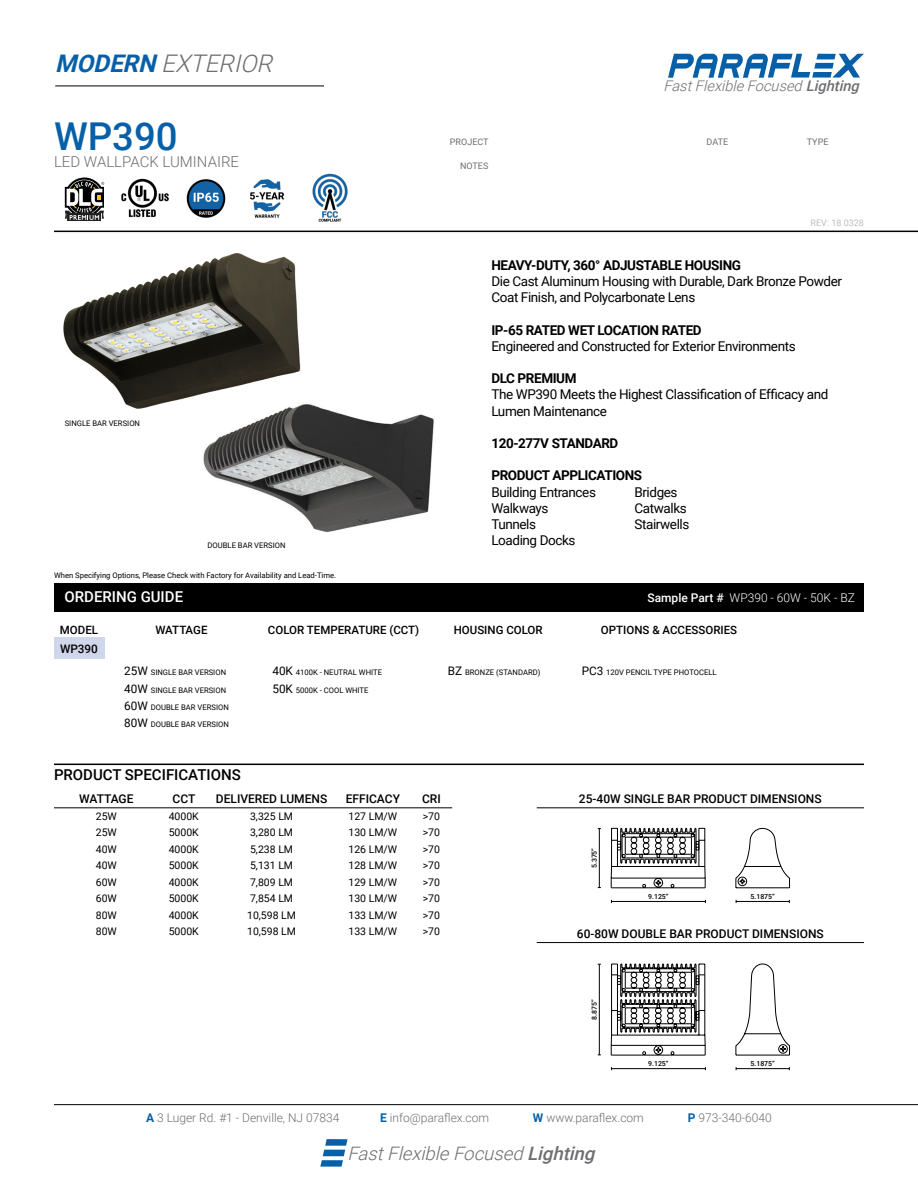
<style>
.page{position:relative;width:918px;height:1188px;background:#fff}
.page>*{position:absolute;margin:0;border:0;box-sizing:border-box;transform-origin:0 0}
.t1{font:500 38.4px "Roboto";color:#0760a7}
.t2{font:italic 300 24.3px "Roboto";color:#6d6e71}
.t3{font:italic 300 18.6px "Roboto";color:#6d6e71}
.t4{font:500 15px "Roboto";color:#000}
.t5{font:300 15px "Roboto";color:#6d6e71}
.t6{font:500 15px "Roboto";color:#fff}
.t7{font:italic 300 14.55px "Roboto";color:#6d6e71}
.t8{font:13.5px/16.2px "Roboto";letter-spacing:-.03em;color:#000}
.t9{font:700 13.5px "Roboto";letter-spacing:-.03em;color:#000}
.t10{font:500 12px "Roboto";color:#000}
.t11{font:300 12px "Roboto";color:#6d6e71}
.t12{font:300 12px "Roboto";color:#fff}
.t13{font:500 11.7px "Roboto";color:#000}
.t14{font:500 11.55px "Roboto";color:#000}
.t15{font:10.5px "Roboto";color:#000}
.t16{font:9px "Roboto";color:#6d6e71}
.t17{font:9px "Roboto";color:#bcbec0}
.t18{font:7.65px "Roboto";color:#000}
.t19{font:500 6.9px "Roboto";color:#000}
.s1{font-weight:700;color:#0760a7}
.s2{font-weight:500}
.s3{font-size:11.7px}
</style>
<div class="page">
<svg style="left:668px;top:54px;width:196px;height:24px"></svg>
<hr style="left:54px;top:231px;width:864px;height:1px;background:#000">
<hr style="left:54px;top:1104px;width:864px;height:1px;background:#000">
<svg style="left:320px;top:1139px;width:27px;height:28px"></svg>
<img style="left:63px;top:253px;width:238px;height:156px">
<div style="left:54px;top:583px;width:810px;height:29px;background:#000"></div>
<div style="left:54px;top:638px;width:50px;height:21px;background:#d1d7ea"></div>
<hr style="left:55px;top:86px;width:269px;height:1px;background:#000">
<hr style="left:54px;top:764px;width:810px;height:1px;background:#000">
<img style="left:121px;top:173px;width:227px;height:49px">
<hr style="left:54px;top:808px;width:398px;height:1px;background:#000">
<hr style="left:599px;top:829px;width:1px;height:59px;background:#000">
<hr style="left:599px;top:964px;width:1px;height:91px;background:#000">
<hr style="left:611px;top:1068px;width:94px;height:1px;background:#000">
<hr style="left:611px;top:901px;width:94px;height:1px;background:#000">
<hr style="left:736px;top:1068px;width:53px;height:1px;background:#000">
<hr style="left:736px;top:901px;width:53px;height:1px;background:#000">
<hr style="left:537px;top:808px;width:327px;height:1px;background:#000">
<hr style="left:537px;top:942px;width:327px;height:1px;background:#000">
<svg style="left:611px;top:963px;width:179px;height:92px"></svg>
<svg style="left:611px;top:828px;width:179px;height:60px"></svg>
<div style="left:68px;top:214px;width:33px;height:7px;background:#221f20"></div>
<svg style="left:65px;top:178px;width:39px;height:42px"></svg>
<img style="left:192px;top:402px;width:242px;height:130px">
<p class="t2" style="left:55px;top:47px;width:226px"><span class="s1">MODERN</span> EXTERIOR</p>
<p class="t1" style="left:54px;top:109px;width:125px">WP390</p>
<p class="t5" style="left:54px;top:151px;width:187px">LED WALLPACK LUMINAIRE</p>
<h3 class="t7" style="left:664px;top:75px;width:201px">FastFlexibleFocused<span class="s2">Lighting</span></h3>
<p class="t16" style="left:450px;top:136px;width:40px">PROJECT</p>
<p class="t16" style="left:707px;top:136px;width:23px">DATE</p>
<p class="t16" style="left:460px;top:160px;width:30px">NOTES</p>
<p class="t16" style="left:807px;top:136px;width:23px">TYPE</p>
<p class="t18" style="left:65px;top:418px;width:77px">SINGLE BAR VERSION</p>
<p class="t18" style="left:208px;top:539px;width:80px">DOUBLE BAR VERSION</p>
<p class="t18" style="left:54px;top:570px;width:284px">When Specifying Options, Please Check with Factory for Availability and Lead-Time.</p>
<p class="t6" style="left:64px;top:587px;width:120px">ORDERING GUIDE</p>
<p class="t14" style="left:60px;top:621px;width:40px">MODEL</p>
<p class="t14" style="left:155px;top:621px;width:54px">WATTAGE</p>
<p class="t14" style="left:268px;top:621px;width:153px">COLOR TEMPERATURE (CCT)</p>
<p class="t13" style="left:60px;top:641px;width:39px">WP390</p>
<p class="t18" style="left:124px;top:667px;width:103px"><span class="s3">25W</span> SINGLE BAR VERSION</p>
<p class="t18" style="left:124px;top:685px;width:103px"><span class="s3">40W</span> SINGLE BAR VERSION</p>
<p class="t18" style="left:124px;top:702px;width:106px"><span class="s3">60W</span> DOUBLE BAR VERSION</p>
<p class="t18" style="left:124px;top:719px;width:106px"><span class="s3">80W</span> DOUBLE BAR VERSION</p>
<p class="t18" style="left:272px;top:667px;width:111px"><span class="s3">40K</span> 4100K - NEUTRAL WHITE</p>
<p class="t18" style="left:272px;top:685px;width:98px"><span class="s3">50K</span> 5000K - COOL WHITE</p>
<p class="t17" style="left:811px;top:216px;width:55px">REV: 18 0328</p>
<p class="t9" style="left:491px;top:255px;width:251px">HEAVY-DUTY, 360° ADJUSTABLE HOUSING</p>
<p class="t8" style="left:491px;top:273px;width:352px">Die Cast Aluminum Housing with Durable, Dark Bronze Powder<br>Coat Finish, and Polycarbonate Lens</p>
<p class="t9" style="left:491px;top:320px;width:212px">IP-65 RATED WET LOCATION RATED</p>
<p class="t8" style="left:491px;top:337px;width:306px">Engineered and Constructed for Exterior Environments</p>
<p class="t9" style="left:491px;top:369px;width:87px">DLC PREMIUM</p>
<p class="t8" style="left:491px;top:386px;width:339px">The WP390 Meets the Highest Classification of Efficacy and<br>Lumen Maintenance</p>
<p class="t9" style="left:491px;top:434px;width:129px">120-277V STANDARD</p>
<p class="t9" style="left:491px;top:466px;width:152px">PRODUCT APPLICATIONS</p>
<p class="t8" style="left:491px;top:483px;width:106px">Building Entrances</p>
<p class="t8" style="left:491px;top:499px;width:59px">Walkways</p>
<p class="t8" style="left:491px;top:516px;width:46px">Tunnels</p>
<p class="t8" style="left:491px;top:532px;width:86px">Loading Docks</p>
<p class="t8" style="left:634px;top:483px;width:45px">Bridges</p>
<p class="t8" style="left:634px;top:499px;width:54px">Catwalks</p>
<p class="t8" style="left:634px;top:516px;width:56px">Stairwells</p>
<p class="t14" style="left:454px;top:621px;width:90px">HOUSING COLOR</p>
<p class="t18" style="left:448px;top:667px;width:94px"><span class="s3">BZ</span> BRONZE (STANDARD)</p>
<p class="t12" style="left:647px;top:589px;width:209px"><span class="s2">Sample Part #</span> WP390 - 60W - 50K - BZ</p>
<p class="t14" style="left:601px;top:621px;width:138px">OPTIONS &amp; ACCESSORIES</p>
<p class="t18" style="left:582px;top:667px;width:136px"><span class="s3">PC3</span> 120V PENCIL TYPE PHOTOCELL</p>
<p class="t4" style="left:54px;top:765px;width:188px">PRODUCT SPECIFICATIONS</p>
<p class="t10" style="left:79px;top:790px;width:56px">WATTAGE</p>
<p class="t15" style="left:96px;top:809px;width:23px">25W</p>
<p class="t15" style="left:96px;top:825px;width:23px">25W</p>
<p class="t15" style="left:96px;top:842px;width:23px">40W</p>
<p class="t15" style="left:96px;top:858px;width:23px">40W</p>
<p class="t15" style="left:96px;top:875px;width:23px">60W</p>
<p class="t15" style="left:96px;top:891px;width:23px">60W</p>
<p class="t15" style="left:96px;top:908px;width:23px">80W</p>
<p class="t15" style="left:96px;top:924px;width:23px">80W</p>
<p class="t10" style="left:173px;top:790px;width:24px">CCT</p>
<p class="t10" style="left:422px;top:790px;width:20px">CRI</p>
<p class="t15" style="left:423px;top:809px;width:19px">&gt;70</p>
<p class="t15" style="left:423px;top:825px;width:19px">&gt;70</p>
<p class="t15" style="left:423px;top:842px;width:19px">&gt;70</p>
<p class="t15" style="left:423px;top:858px;width:19px">&gt;70</p>
<p class="t15" style="left:423px;top:875px;width:19px">&gt;70</p>
<p class="t15" style="left:423px;top:891px;width:19px">&gt;70</p>
<p class="t15" style="left:423px;top:908px;width:19px">&gt;70</p>
<p class="t15" style="left:423px;top:924px;width:19px">&gt;70</p>
<p class="t10" style="left:216px;top:790px;width:113px">DELIVERED LUMENS</p>
<p class="t15" style="left:250px;top:809px;width:45px">3,325 LM</p>
<p class="t15" style="left:250px;top:825px;width:45px">3,280 LM</p>
<p class="t15" style="left:250px;top:842px;width:45px">5,238 LM</p>
<p class="t15" style="left:250px;top:858px;width:45px">5,131 LM</p>
<p class="t15" style="left:250px;top:875px;width:45px">7,809 LM</p>
<p class="t15" style="left:250px;top:891px;width:45px">7,854 LM</p>
<p class="t15" style="left:247px;top:908px;width:50px">10,598 LM</p>
<p class="t15" style="left:247px;top:924px;width:50px">10,598 LM</p>
<p class="t10" style="left:346px;top:790px;width:56px">EFFICACY</p>
<p class="t15" style="left:349px;top:809px;width:50px">127 LM/W</p>
<p class="t15" style="left:349px;top:825px;width:50px">130 LM/W</p>
<p class="t15" style="left:349px;top:842px;width:50px">126 LM/W</p>
<p class="t15" style="left:349px;top:858px;width:50px">128 LM/W</p>
<p class="t15" style="left:349px;top:875px;width:50px">129 LM/W</p>
<p class="t15" style="left:349px;top:891px;width:50px">130 LM/W</p>
<p class="t15" style="left:349px;top:908px;width:50px">133 LM/W</p>
<p class="t15" style="left:349px;top:924px;width:50px">133 LM/W</p>
<p class="t15" style="left:169px;top:809px;width:32px">4000K</p>
<p class="t15" style="left:169px;top:825px;width:32px">5000K</p>
<p class="t15" style="left:169px;top:842px;width:32px">4000K</p>
<p class="t15" style="left:169px;top:858px;width:32px">5000K</p>
<p class="t15" style="left:169px;top:875px;width:32px">4000K</p>
<p class="t15" style="left:169px;top:891px;width:32px">5000K</p>
<p class="t15" style="left:169px;top:908px;width:32px">4000K</p>
<p class="t15" style="left:169px;top:924px;width:32px">5000K</p>
<p class="t10" style="left:579px;top:790px;width:244px">25-40W SINGLE BAR PRODUCT DIMENSIONS</p>
<p class="t19" style="left:589px;top:868px;width:22px;rotate:-90deg">5.375”</p>
<p class="t19" style="left:648px;top:892px;width:22px">9.125”</p>
<p class="t19" style="left:751px;top:892px;width:26px">5.1875”</p>
<p class="t10" style="left:577px;top:925px;width:248px">60-80W DOUBLE BAR PRODUCT DIMENSIONS</p>
<p class="t19" style="left:589px;top:1020px;width:22px;rotate:-90deg">8.875”</p>
<p class="t19" style="left:648px;top:1059px;width:22px">9.125”</p>
<p class="t19" style="left:751px;top:1059px;width:26px">5.1875”</p>
<h3 class="t11" style="left:146px;top:1109px;width:195px"><span class="s1">A</span> 3 Luger Rd. #1 - Denville, NJ 07834</h3>
<h3 class="t11" style="left:380px;top:1109px;width:110px"><span class="s1">E</span> info@paraflex.com</h3>
<h3 class="t11" style="left:533px;top:1109px;width:112px"><span class="s1">W</span> www.paraflex.com</h3>
<h3 class="t11" style="left:688px;top:1109px;width:86px"><span class="s1">P</span> 973-340-6040</h3>
<h3 class="t3" style="left:347px;top:1140px;width:254px">FastFlexibleFocused<span class="s2">Lighting</span></h3>
</div>
